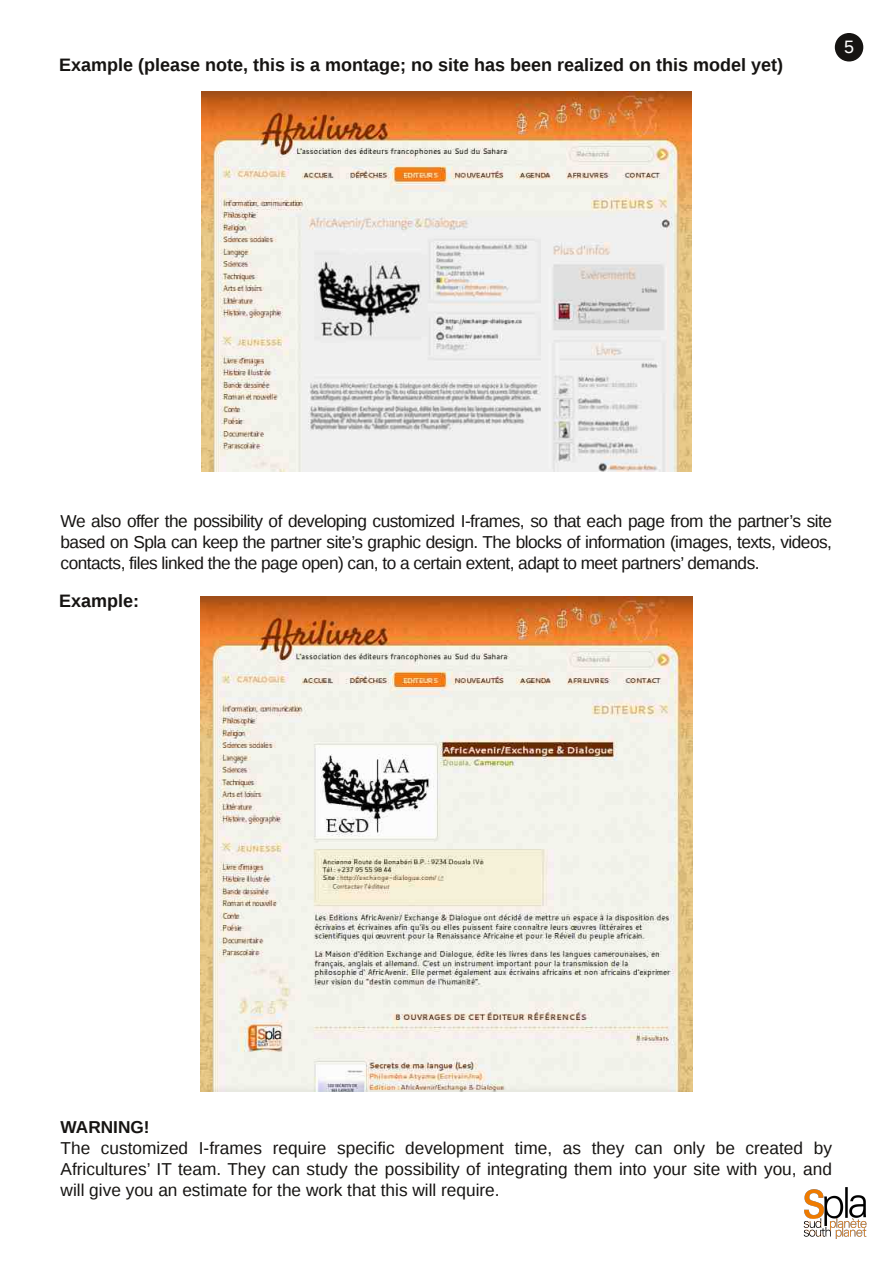
<style>
.page{position:relative;width:893px;height:1263px;background:#fff}
.page>*{position:absolute;margin:0;border:0;box-sizing:border-box;transform-origin:0 0}
.t1{font:700 18px "Liberation Sans";color:#161412}
.t2{font:18px "Liberation Sans";color:#fff}
.t3{font:17.25px/21px "Liberation Sans";letter-spacing:-.015em;color:#161412;text-align:justify}
.t4{font:700 17.25px "Liberation Sans";color:#161412}
</style>
<div class="page">
<img style="left:201px;top:92px;width:491px;height:380px">
<img style="left:200px;top:596px;width:493px;height:495px">
<div style="left:836px;top:34px;width:26px;height:27px;background:#161412;border-radius:50%"></div>
<div style="left:835px;top:33px;width:28px;height:29px;border:2px solid #161412;border-radius:50%"></div>
<img style="left:803px;top:1187px;width:64px;height:51px">
<p class="t1" style="left:59px;top:55px;width:726px">Example (please note, this is a montage; no site has been realized on this model yet)</p>
<p class="t2" style="left:844px;top:37px;width:12px">5</p>
<p class="t3" style="left:61px;top:510px;width:773px">We also offer the possibility of developing customized I-frames, so that each page from the partner’s site based on Spla can keep the partner site’s graphic design. The blocks of information (images, texts, videos, contacts, files linked the the page open) can, to a certain extent, adapt to meet partners’ demands.</p>
<p class="t1" style="left:59px;top:590px;width:82px">Example:</p>
<p class="t4" style="left:61px;top:1117px;width:91px">WARNING!</p>
<p class="t3" style="left:61px;top:1137px;width:773px">The customized I-frames require specific development time, as they can only be created by Africultures’ IT team. They can study the possibility of integrating them into your site with you, and will give you an estimate for the work that this will require.</p>
</div>
